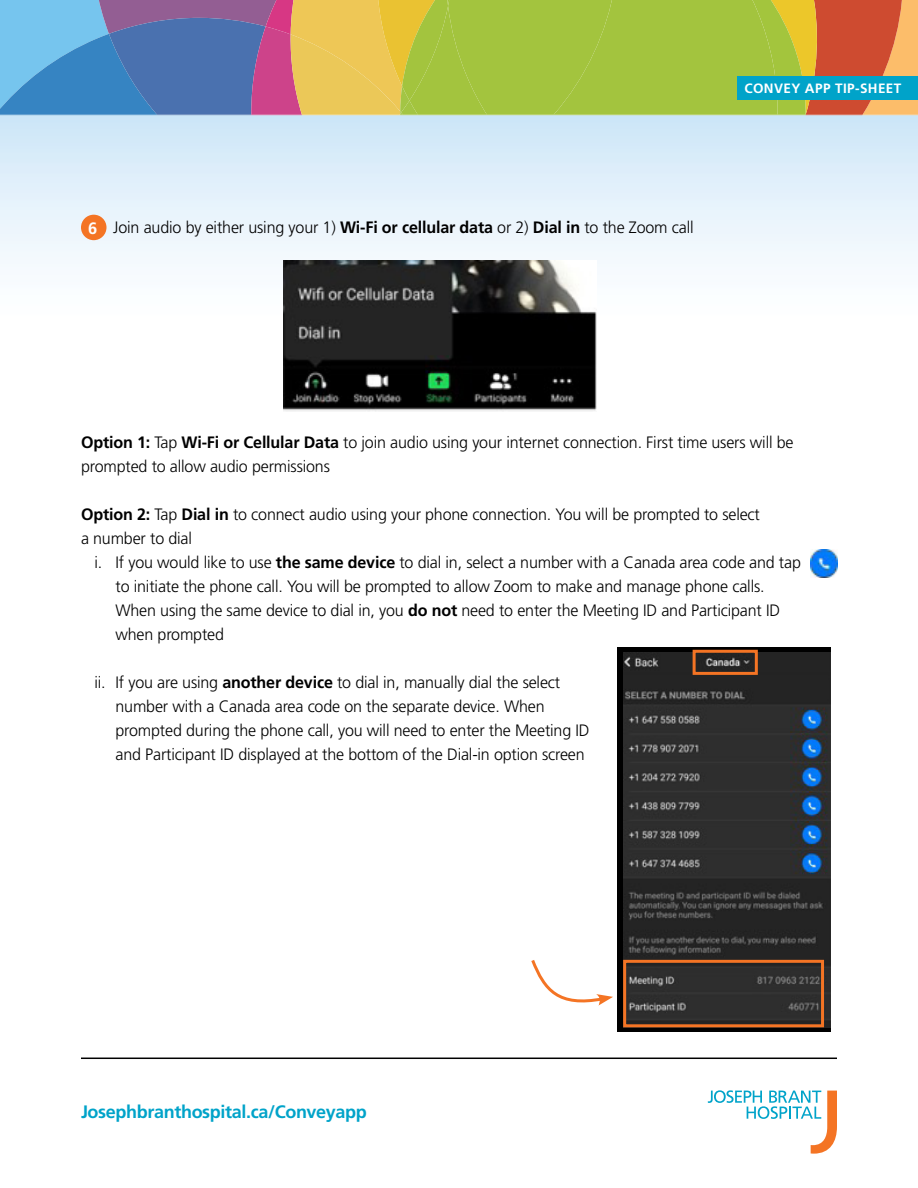
<style>
.page{position:relative;width:918px;height:1188px;background:#fff}
.page>*{position:absolute;margin:0;border:0;box-sizing:border-box;transform-origin:0 0}
.t1{font:700 18px "Frutiger LT Pro";letter-spacing:-.02em;color:#00a3c9}
.Text_11pt{font:300 16.5px/24px "Frutiger LT Pro";letter-spacing:-.01em;color:#000}
.Text_11pt-2{font:700 16.5px "Frutiger LT Pro";color:#fff}
.t2{font:700 13.5px "Frutiger LT Pro";letter-spacing:.03em;color:#fff}
.s1{font-weight:700}
</style>
<div class="page">
<svg style="left:0;top:116px;width:918px;height:211px"></svg>
<svg style="left:0;top:0;width:918px;height:116px"></svg>
<svg style="left:708px;top:1090px;width:129px;height:64px"></svg>
<hr style="left:81px;top:1058px;width:756px;height:1px;background:#000">
<div style="left:738px;top:76px;width:180px;height:24px;background:#00a3c9"></div>
<div style="left:81px;top:215px;width:25px;height:25px;background:#f47424;border-radius:50%"></div>
<img style="left:284px;top:261px;width:313px;height:151px">
<div style="left:618px;top:648px;width:213px;height:384px;background:#000"></div>
<img style="left:623px;top:652px;width:208px;height:375px">
<img style="left:811px;top:549px;width:27px;height:29px">
<svg style="left:531px;top:960px;width:82px;height:46px"></svg>
<div style="left:693px;top:650px;width:65px;height:25px;border:3px solid #f47424"></div>
<div style="left:623px;top:960px;width:201px;height:67px;border:3px solid #f47424"></div>
<p class="Text_11pt-2" style="left:88px;top:218px;width:11px">6</p>
<p class="Text_11pt" style="left:113px;top:215px;width:582px">Join audio by either using your 1) <span class="s1">Wi-Fi or cellular data</span> or 2) <span class="s1">Dial in</span> to the Zoom call</p>
<p class="t2" style="left:744px;top:80px;width:159px">CONVEY APP TIP-SHEET</p>
<p class="Text_11pt" style="left:81px;top:431px;width:714px"><span class="s1">Option 1:</span> Tap <span class="s1">Wi-Fi or Cellular Data</span> to join audio using your internet connection. First time users will be prompted to allow audio permissions</p>
<p class="Text_11pt" style="left:81px;top:503px;width:681px"><span class="s1">Option 2:</span> Tap <span class="s1">Dial in</span> to connect audio using your phone connection. You will be prompted to select a number to dial</p>
<p class="Text_11pt" style="left:116px;top:551px;width:687px;text-indent:-21px">i. If you would like to use <span class="s1">the same device</span> to dial in, select a number with a Canada area code and tap to initiate the phone call. You will be prompted to allow Zoom to make and manage phone calls.<br>When using the same device to dial in, you <span class="s1">do not</span> need to enter the Meeting ID and Participant ID when prompted</p>
<p class="Text_11pt" style="left:116px;top:671px;width:476px;text-indent:-21px">ii. If you are using <span class="s1">another device</span> to dial in, manually dial the select number with a Canada area code on the separate device. When prompted during the phone call, you will need to enter the Meeting ID and Participant ID displayed at the bottom of the Dial-in option screen</p>
<p class="t1" style="left:81px;top:1101px;width:287px">Josephbranthospital.ca/Conveyapp</p>
</div>
